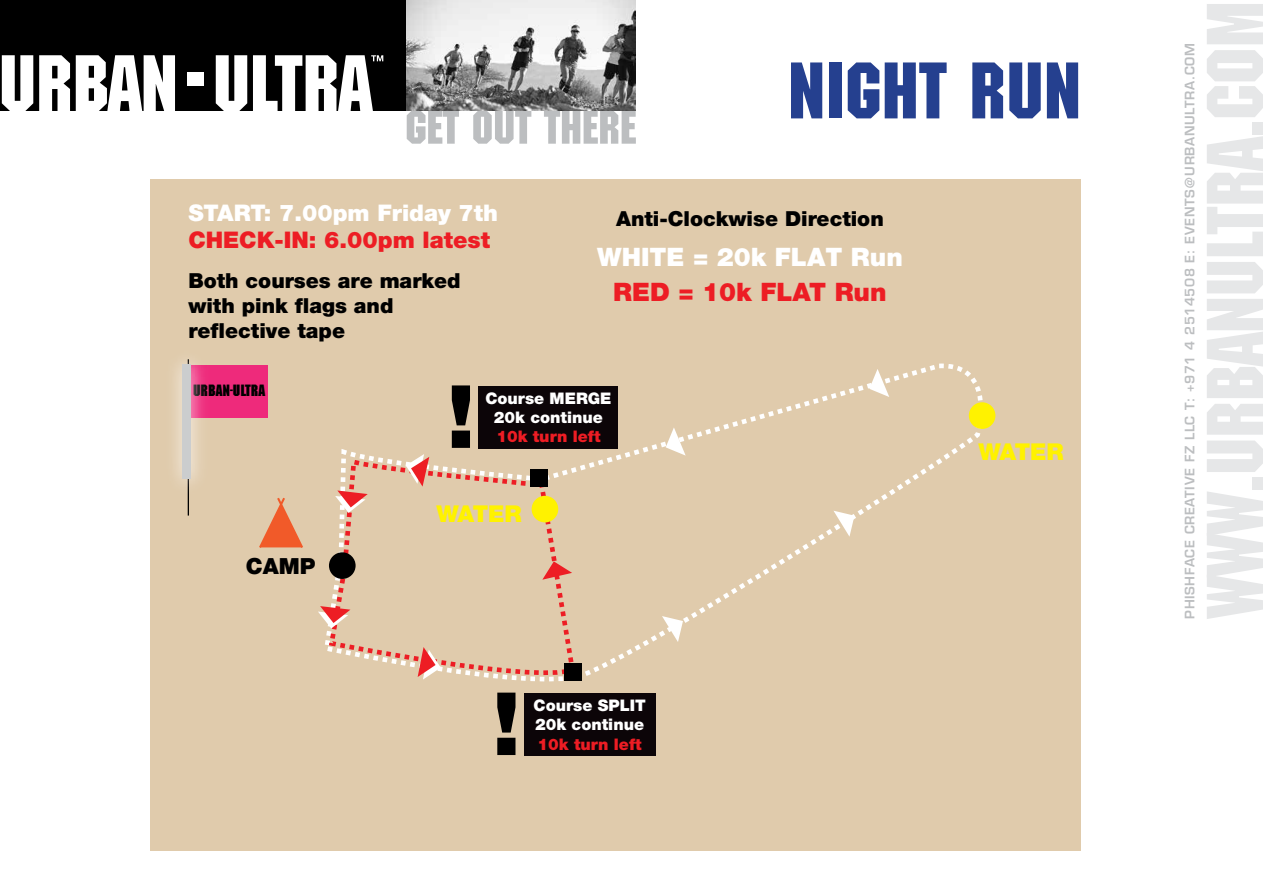
<style>
.page{position:relative;width:1263px;height:893px;background:#fff}
.page>*{position:absolute;margin:0;border:0;box-sizing:border-box;transform-origin:0 0}
.t1{font:78.3px "Machine";letter-spacing:-.01em;color:#e6e7e8}
.t2{font:78px "Machine";color:#25408f}
.t3{font:900 25.5px "Helvetica Neue";color:#fff}
.t4{font:900 25.5px "Helvetica Neue";color:#ed1d24}
.t5{font:900 23.25px "Helvetica Neue";letter-spacing:-.025em;color:#fff200}
.t6{font:900 22.95px "Helvetica Neue";color:#fff}
.t7{font:900 22.95px "Helvetica Neue";color:#ed1d24}
.t8{font:900 22.2px "Helvetica Neue";color:#000}
.t9{font:900 20.7px/24.9px "Helvetica Neue";color:#000}
.t10{font:900 16.05px/19.2px "Helvetica Neue";color:#fff;text-align:center}
.t11{font:900 16.05px "Helvetica Neue";color:#ed1d24}
.t12{font:700 15.9px "Machine";color:#000}
.t13{font:600 12.75px "Eurostile";letter-spacing:.05em;color:#bcbec0}
</style>
<div class="page">
<div style="left:0;top:0;width:407px;height:111px;background:#000"></div>
<svg style="left:2px;top:55px;width:31px;height:56px"></svg>
<svg style="left:39px;top:55px;width:31px;height:56px"></svg>
<svg style="left:76px;top:55px;width:99px;height:56px"></svg>
<div style="left:187px;top:73px;width:16px;height:13px;background:#fff"></div>
<svg style="left:216px;top:55px;width:31px;height:56px"></svg>
<svg style="left:253px;top:55px;width:130px;height:56px"></svg>
<svg style="left:407px;top:111px;width:52px;height:33px"></svg>
<svg style="left:473px;top:111px;width:58px;height:33px"></svg>
<svg style="left:544px;top:110px;width:92px;height:34px"></svg>
<img style="left:407px;top:0;width:228px;height:111px">
<div style="left:150px;top:179px;width:931px;height:671px;background:#e0cbac"></div>
<hr style="left:188px;top:359px;width:1px;height:157px;background:#000">
<div style="left:190px;top:365px;width:78px;height:53px;background:#ee2a7b"></div>
<svg style="left:325px;top:363px;width:671px;height:345px"></svg>
<svg style="left:327px;top:429px;width:251px;height:268px"></svg>
<div style="left:969px;top:402px;width:26px;height:27px;background:#fff200;border-radius:50%"></div>
<div style="left:532px;top:496px;width:26px;height:26px;background:#fff200;border-radius:50%"></div>
<div style="left:329px;top:552px;width:27px;height:27px;background:#000;border-radius:50%"></div>
<svg style="left:259px;top:498px;width:44px;height:50px"></svg>
<svg style="left:452px;top:385px;width:18px;height:63px"></svg>
<div style="left:479px;top:386px;width:139px;height:63px;background:#0c0508"></div>
<svg style="left:497px;top:693px;width:18px;height:62px"></svg>
<div style="left:524px;top:693px;width:132px;height:63px;background:#0c0508"></div>
<svg style="left:418px;top:647px;width:23px;height:33px"></svg>
<svg style="left:542px;top:561px;width:30px;height:19px"></svg>
<svg style="left:406px;top:454px;width:23px;height:33px"></svg>
<svg style="left:335px;top:490px;width:33px;height:23px"></svg>
<svg style="left:318px;top:606px;width:32px;height:22px"></svg>
<div style="left:530px;top:469px;width:18px;height:18px;background:#000"></div>
<div style="left:564px;top:663px;width:18px;height:18px;background:#000"></div>
<img style="left:175px;top:359px;width:28px;height:142px">
<div style="left:183px;top:365px;width:8px;height:114px;background:#cbcdce"></div>
<p class="t6" style="left:188px;top:199px;width:311px">START: 7.00pm Friday 7th</p>
<p class="t7" style="left:188px;top:227px;width:303px">CHECK-IN: 6.00pm latest</p>
<p class="t9" style="left:188px;top:268px;width:274px">Both courses are marked with pink flags and reflective tape</p>
<h2 class="t2" style="left:788px;top:46px;width:295px">NIGHT RUN</h2>
<p class="t9" style="left:616px;top:206px;width:269px">Anti-Clockwise Direction</p>
<p class="t3" style="left:597px;top:241px;width:307px">WHITE = 20k FLAT Run</p>
<p class="t4" style="left:613px;top:277px;width:275px">RED = 10k FLAT Run</p>
<p class="t12" style="left:193px;top:381px;width:74px">URBAN-ULTRA</p>
<p class="t8" style="left:246px;top:553px;width:71px">CAMP</p>
<p class="t10" style="left:485px;top:389px;width:128px">Course MERGE<br>20k continue</p>
<p class="t11" style="left:496px;top:427px;width:106px">10k turn left</p>
<p class="t5" style="left:436px;top:500px;width:87px">WATER</p>
<p class="t10" style="left:533px;top:696px;width:114px;text-align:left">Course SPLIT<br>20k continue</p>
<p class="t11" style="left:537px;top:734px;width:106px">10k turn left</p>
<p class="t5" style="left:978px;top:438px;width:87px">WATER</p>
<p class="t13" style="left:1182px;top:619px;width:577px;rotate:-90deg">PHISHFACE CREATIVE FZ LLC T: +971 4 2514508 E: EVENTS@URBANULTRA.COM</p>
<h1 class="t1" style="left:1190px;top:618px;width:619px;rotate:-90deg">www.urbanultra.com</h1>
</div>
